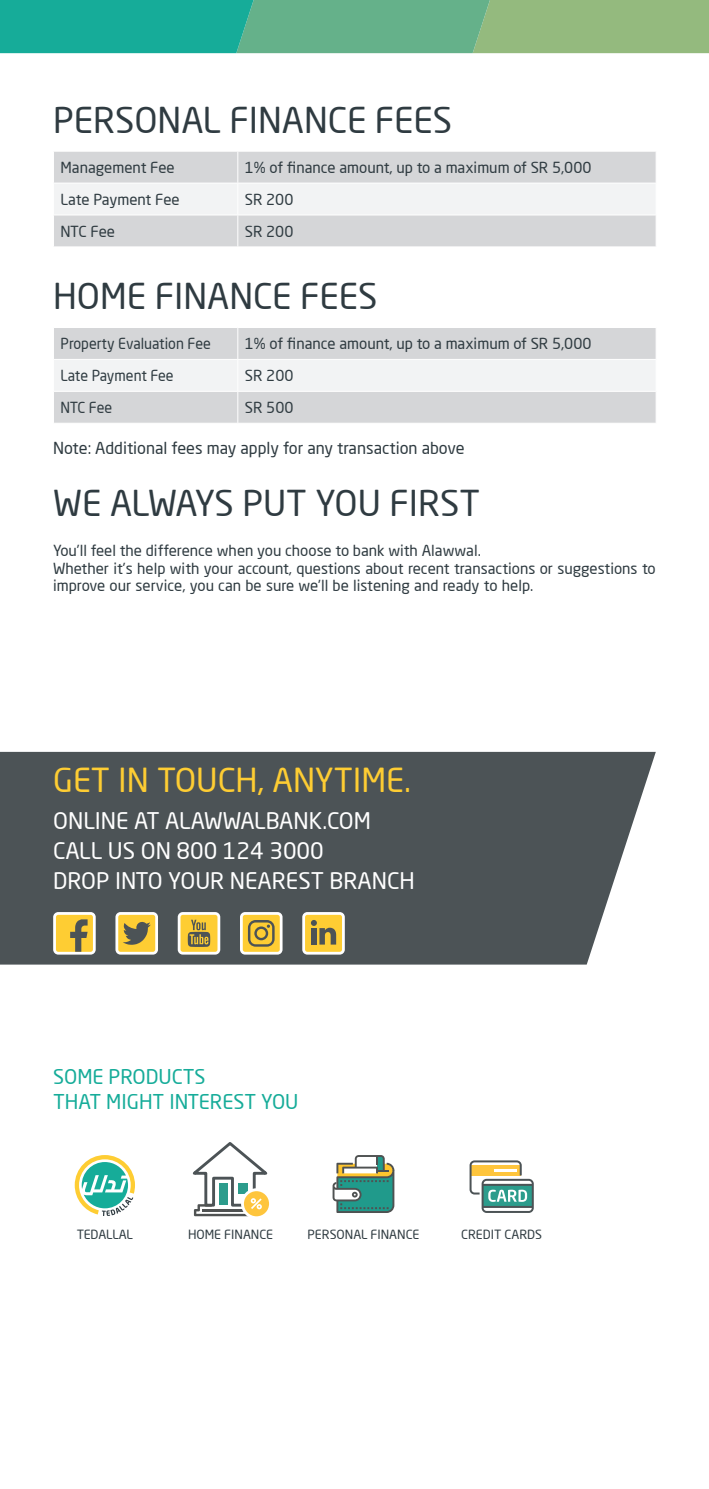
<style>
.page{position:relative;width:709px;height:1489px;background:#fff}
.page>*{position:absolute;margin:0;border:0;box-sizing:border-box;transform-origin:0 0}
.t1{font:35px "Neo Sans Arabic";color:#2f3b41}
.t2{font:32.5px "Neo Sans Arabic";color:#fecd33}
.t3{font:22.5px/30px "Neo Sans Arabic";color:#fff}
.t4{font:20px/25px "Neo Sans Arabic";color:#16ac99}
.t5{font:16.25px "Neo Sans Arabic";color:#2f3b41}
.t6{font:15px/17.5px "Neo Sans Arabic";color:#2f3b41}
.t7{font:15px "Neo Sans Arabic";color:#2f3b41;scale:.95 1}
.t8{font:12.5px "Neo Sans Arabic";color:#2f3b41}
.t9{font:12.5px "Neo Sans Arabic";letter-spacing:-.02em;color:#2f3b41}
</style>
<div class="page">
<div style="left:54px;top:152px;width:601px;height:94px;background:#d5d6d8"></div>
<div style="left:54px;top:184px;width:601px;height:30px;background:#f2f3f4"></div>
<hr style="left:53px;top:183px;width:185px;height:1px;background:#fff">
<hr style="left:238px;top:183px;width:418px;height:1px;background:#fff">
<hr style="left:53px;top:214px;width:185px;height:1px;background:#fff">
<hr style="left:238px;top:214px;width:418px;height:1px;background:#fff">
<hr style="left:237px;top:151px;width:1px;height:32px;background:#fff">
<hr style="left:237px;top:183px;width:1px;height:32px;background:#fff">
<hr style="left:237px;top:215px;width:1px;height:31px;background:#fff">
<div style="left:54px;top:328px;width:601px;height:95px;background:#d5d6d8"></div>
<div style="left:54px;top:360px;width:601px;height:31px;background:#f2f3f4"></div>
<hr style="left:53px;top:359px;width:185px;height:1px;background:#fff">
<hr style="left:238px;top:359px;width:418px;height:1px;background:#fff">
<hr style="left:53px;top:391px;width:185px;height:1px;background:#fff">
<hr style="left:238px;top:391px;width:418px;height:1px;background:#fff">
<hr style="left:237px;top:328px;width:1px;height:31px;background:#fff">
<hr style="left:237px;top:360px;width:1px;height:31px;background:#fff">
<hr style="left:237px;top:391px;width:1px;height:32px;background:#fff">
<div style="left:241px;top:1188px;width:31px;height:31px;border:3px solid #fff;border-radius:50%"></div>
<svg style="left:192px;top:1142px;width:80px;height:74px"></svg>
<svg style="left:332px;top:1155px;width:62px;height:57px"></svg>
<svg style="left:469px;top:1160px;width:65px;height:52px"></svg>
<svg style="left:75px;top:1155px;width:60px;height:60px"></svg>
<div style="left:0;top:751px;width:656px;height:213px;background:#4c5356"></div>
<div style="left:55px;top:913px;width:39px;height:40px;background:#fecd33;border-radius:4px"></div>
<div style="left:53px;top:912px;width:43px;height:42px;border:3px solid #fff;border-radius:4px"></div>
<svg style="left:70px;top:919px;width:18px;height:32px"></svg>
<div style="left:179px;top:913px;width:40px;height:40px;background:#fecd33;border-radius:4px"></div>
<div style="left:178px;top:912px;width:42px;height:42px;border:3px solid #fff;border-radius:4px"></div>
<svg style="left:188px;top:919px;width:22px;height:27px"></svg>
<div style="left:241px;top:913px;width:40px;height:40px;background:#fecd33;border-radius:4px"></div>
<div style="left:240px;top:912px;width:42px;height:42px;border:3px solid #fff;border-radius:4px"></div>
<svg style="left:248px;top:920px;width:26px;height:26px"></svg>
<div style="left:117px;top:913px;width:40px;height:40px;background:#fecd33;border-radius:4px"></div>
<div style="left:115px;top:912px;width:43px;height:42px;border:3px solid #fff;border-radius:4px"></div>
<svg style="left:123px;top:921px;width:28px;height:23px"></svg>
<div style="left:304px;top:913px;width:39px;height:40px;background:#fecd33;border-radius:4px"></div>
<div style="left:302px;top:912px;width:43px;height:42px;border:3px solid #fff;border-radius:4px"></div>
<svg style="left:311px;top:920px;width:25px;height:24px"></svg>
<svg style="left:0;top:0;width:709px;height:53px;background:#58b28b"></svg>
<h1 class="t1" style="left:53px;top:94px;width:400px">PERSONAL FINANCE FEES</h1>
<p class="t6" style="left:245px;top:159px;width:348px">1% of finance amount, up to a maximum of SR 5,000</p>
<p class="t6" style="left:61px;top:159px;width:116px">Management Fee</p>
<p class="t6" style="left:61px;top:191px;width:121px">Late Payment Fee</p>
<p class="t6" style="left:61px;top:222px;width:56px">NTC Fee</p>
<p class="t6" style="left:245px;top:191px;width:50px">SR 200</p>
<p class="t6" style="left:245px;top:222px;width:50px">SR 200</p>
<h1 class="t1" style="left:53px;top:270px;width:325px">HOME FINANCE FEES</h1>
<p class="t6" style="left:245px;top:335px;width:348px">1% of finance amount, up to a maximum of SR 5,000</p>
<p class="t7" style="left:61px;top:332px;width:160px">Property Evaluation Fee</p>
<p class="t7" style="left:61px;top:364px;width:121px">Late Payment Fee</p>
<p class="t6" style="left:245px;top:367px;width:50px">SR 200</p>
<p class="t7" style="left:61px;top:396px;width:56px">NTC Fee</p>
<p class="t5" style="left:53px;top:436px;width:413px">Note: Additional fees may apply for any transaction above</p>
<h1 class="t1" style="left:53px;top:477px;width:428px">WE ALWAYS PUT YOU FIRST</h1>
<p class="t6" style="left:53px;top:542px;width:604px">You l l’ feel the difference when you choose to bank with Alawwal.<br>Whether it s’ help with your account, questions about recent transactions or suggestions to improve our service, you can be sure we l l’ be listening and ready to help.</p>
<p class="t6" style="left:245px;top:399px;width:50px">SR 500</p>
<h2 class="t2" style="left:53px;top:755px;width:359px">GET IN TOUCH, ANYTIME.</h2>
<h3 class="t3" style="left:53px;top:805px;width:363px">ONLINE AT ALAWWALBANK.COM<br>CALL US ON 800 124 3000<br>DROP INTO YOUR NEAREST BRANCH</h3>
<h3 class="t4" style="left:53px;top:1064px;width:247px">SOME PRODUCTS<br>THAT MIGHT INTEREST YOU</h3>
<p class="t9" style="left:77px;top:1224px;width:58px">TEDALLAL</p>
<p class="t8" style="left:188px;top:1224px;width:87px">HOME FINANCE</p>
<p class="t8" style="left:307px;top:1224px;width:113px">PERSONAL FINANCE</p>
<p class="t8" style="left:461px;top:1224px;width:82px">CREDIT CARDS</p>
</div>
